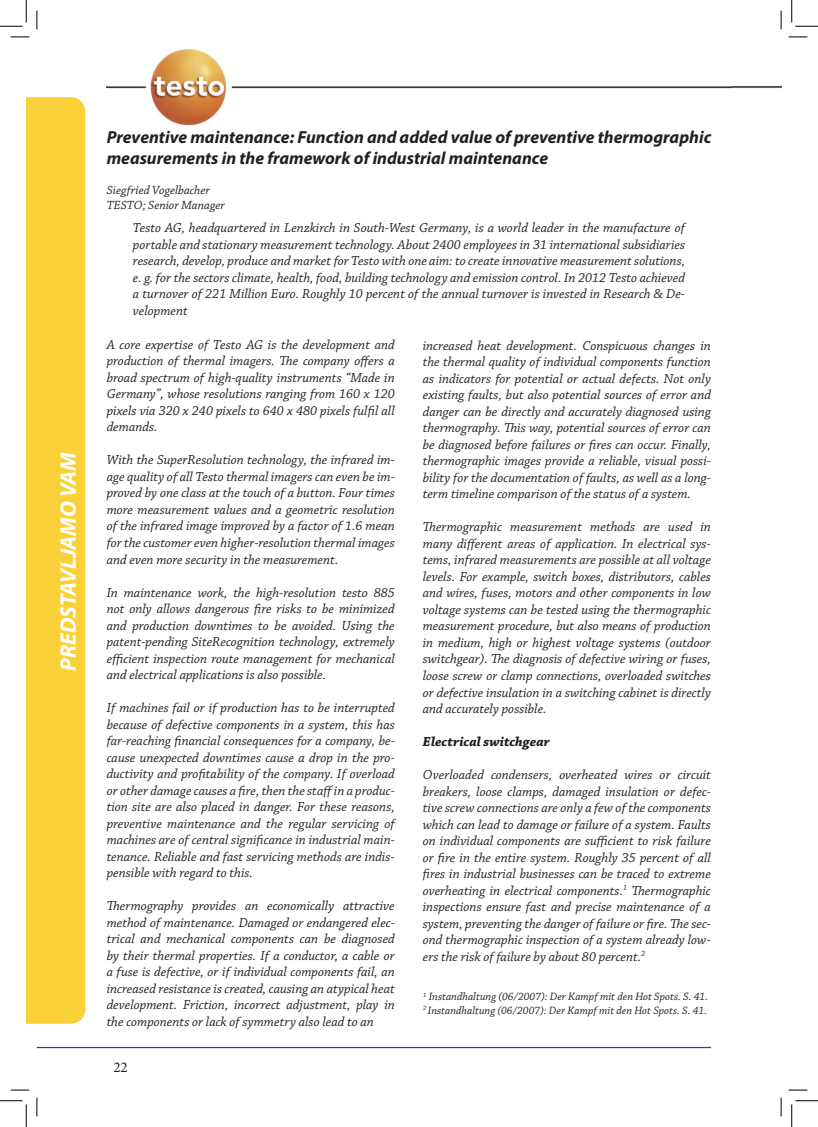
<style>
.page{position:relative;width:818px;height:1127px;background:#fff}
.page>*{position:absolute;margin:0;border:0;box-sizing:border-box;transform-origin:0 0}
.t1{font:italic 700 22.5px "Myriad Pro";color:#fff}
.t2{font:italic 700 17.5px/21px "Myriad Pro";color:#231f20}
.t3{font:15px "Minion Pro";color:#231f20}
.t4{font:italic 13.75px/16.5px "Chaparral Pro";color:#231f20;text-align:justify}
.t5{font:italic 700 13.75px "Chaparral Pro";color:#231f20}
.t6{font:italic 12.5px/15px "Chaparral Pro";color:#231f20}
.t7{font:italic 11.25px/13.5px "Chaparral Pro";color:#231f20}
</style>
<div class="page">
<hr style="left:37px;top:1046px;width:674px;height:1px;background:#25408f">
<img style="left:107px;top:49px;width:626px;height:77px">
<img style="left:733px;top:86px;width:48px;height:2px">
<div style="left:26px;top:97px;width:59px;height:926px;background:#fbd13a"></div>
<svg style="left:11px;top:36px;width:18px;height:2px"></svg>
<svg style="left:788px;top:36px;width:19px;height:2px"></svg>
<svg style="left:11px;top:1089px;width:18px;height:1px"></svg>
<svg style="left:788px;top:1089px;width:19px;height:1px"></svg>
<svg style="left:36px;top:11px;width:2px;height:18px"></svg>
<svg style="left:36px;top:1097px;width:2px;height:18px"></svg>
<svg style="left:780px;top:11px;width:2px;height:18px"></svg>
<svg style="left:780px;top:1097px;width:2px;height:18px"></svg>
<svg style="left:0;top:0;width:27px;height:27px"></svg>
<svg style="left:0;top:1100px;width:27px;height:26px"></svg>
<svg style="left:791px;top:0;width:27px;height:27px"></svg>
<svg style="left:791px;top:1100px;width:27px;height:26px"></svg>
<h1 class="t1" style="left:53px;top:670px;width:220px;rotate:-90deg">PREDSTAVLJAMO VAM</h1>
<p class="t2" style="left:107px;top:126px;width:606px">Preventive maintenance: Function and added value of preventive thermographic measurements in the framework of industrial maintenance</p>
<p class="t6" style="left:107px;top:183px;width:120px">Siegfried Vogelbacher<br>TESTO; Senior Manager</p>
<p class="t4" style="left:133px;top:220px;width:554px">Testo AG, headquartered in Lenzkirch in South-West Germany, is a world leader in the manufacture of portable and stationary measurement technology. About 2400 employees in 31 international subsidiaries research, develop, produce and market for Testo with one aim: to create innovative measurement solutions, e. g. for the sectors climate, health, food, building technology and emission control. In 2012 Testo achieved a turnover of 221 Million Euro. Roughly 10 percent of the annual turnover is invested in Research &amp; De&shy;velopment</p>
<p class="t4" style="left:107px;top:337px;width:290px">A core expertise of Testo AG is the development and production of thermal imagers. The company offers a broad spectrum of high-quality instruments “Made in Germany”, whose resolutions ranging from 160 x 120 pixels via 320 x 240 pixels to 640 x 480 pixels fulfil all demands.</p>
<p class="t4" style="left:107px;top:452px;width:290px">With the SuperResolution technology, the infrared im&shy;age quality of all Testo thermal imagers can even be im&shy;proved by one class at the touch of a button. Four times more measurement values and a geometric resolution of the infrared image improved by a factor of 1.6 mean for the customer even higher-resolution thermal images and even more security in the measurement.</p>
<p class="t4" style="left:107px;top:584px;width:290px">In maintenance work, the high-resolution testo 885 not only allows dangerous fire risks to be minimized and production downtimes to be avoided. Using the patent-pending SiteRecognition technology, extremely efficient inspection route management for mechanical and electrical applications is also possible.</p>
<p class="t4" style="left:107px;top:700px;width:290px">If machines fail or if production has to be interrupted because of defective components in a system, this has far-reaching financial consequences for a company, be&shy;cause unexpected downtimes cause a drop in the pro&shy;ductivity and profitability of the company. If overload or other damage causes a fire, then the staff in a produc&shy;tion site are also placed in danger. For these reasons, preventive maintenance and the regular servicing of machines are of central significance in industrial main&shy;tenance. Reliable and fast servicing methods are indis&shy;pensible with regard to this.</p>
<p class="t4" style="left:107px;top:898px;width:290px">Thermography provides an economically attractive method of maintenance. Damaged or endangered elec&shy;trical and mechanical components can be diagnosed by their thermal properties. If a conductor, a cable or a fuse is defective, or if individual components fail, an increased resistance is created, causing an atypical heat development. Friction, incorrect adjustment, play in the components or lack of symmetry also lead to an</p>
<p class="t4" style="left:423px;top:337px;width:290px">increased heat development. Conspicuous changes in the thermal quality of individual components function as indicators for potential or actual defects. Not only existing faults, but also potential sources of error and danger can be directly and accurately diagnosed using thermography. This way, potential sources of error can be diagnosed before failures or fires can occur. Finally, thermographic images provide a reliable, visual possi&shy;bility for the documentation of faults, as well as a long&shy;term timeline comparison of the status of a system.</p>
<p class="t4" style="left:423px;top:519px;width:290px">Thermographic measurement methods are used in many different areas of application. In electrical sys&shy;tems, infrared measurements are possible at all voltage levels. For example, switch boxes, distributors, cables and wires, fuses, motors and other components in low voltage systems can be tested using the thermographic measurement procedure, but also means of production in medium, high or highest voltage systems (outdoor switchgear). The diagnosis of defective wiring or fuses, loose screw or clamp connections, overloaded switches or defective insulation in a switching cabinet is directly and accurately possible.</p>
<p class="t5" style="left:423px;top:733px;width:129px">Electrical switchgear</p>
<p class="t4" style="left:423px;top:766px;width:290px">Overloaded condensers, overheated wires or circuit breakers, loose clamps, damaged insulation or defec&shy;tive screw connections are only a few of the components which can lead to damage or failure of a system. Faults on individual components are sufficient to risk failure or fire in the entire system. Roughly 35 percent of all fires in industrial businesses can be traced to extreme overheating in electrical components.<sup>1</sup> Thermographic inspections ensure fast and precise maintenance of a system, preventing the danger of failure or fire. The sec&shy;ond thermographic inspection of a system already low&shy;ers the risk of failure by about 80 percent.<sup>2</sup></p>
<p class="t7" style="left:423px;top:990px;width:286px"><sup>1</sup> Instandhaltung (06/2007): Der Kampf mit den Hot Spots. S. 41.<br><sup>2</sup> Instandhaltung (06/2007): Der Kampf mit den Hot Spots. S. 41.</p>
<p class="t3" style="left:113px;top:1056px;width:16px">22</p>
</div>
